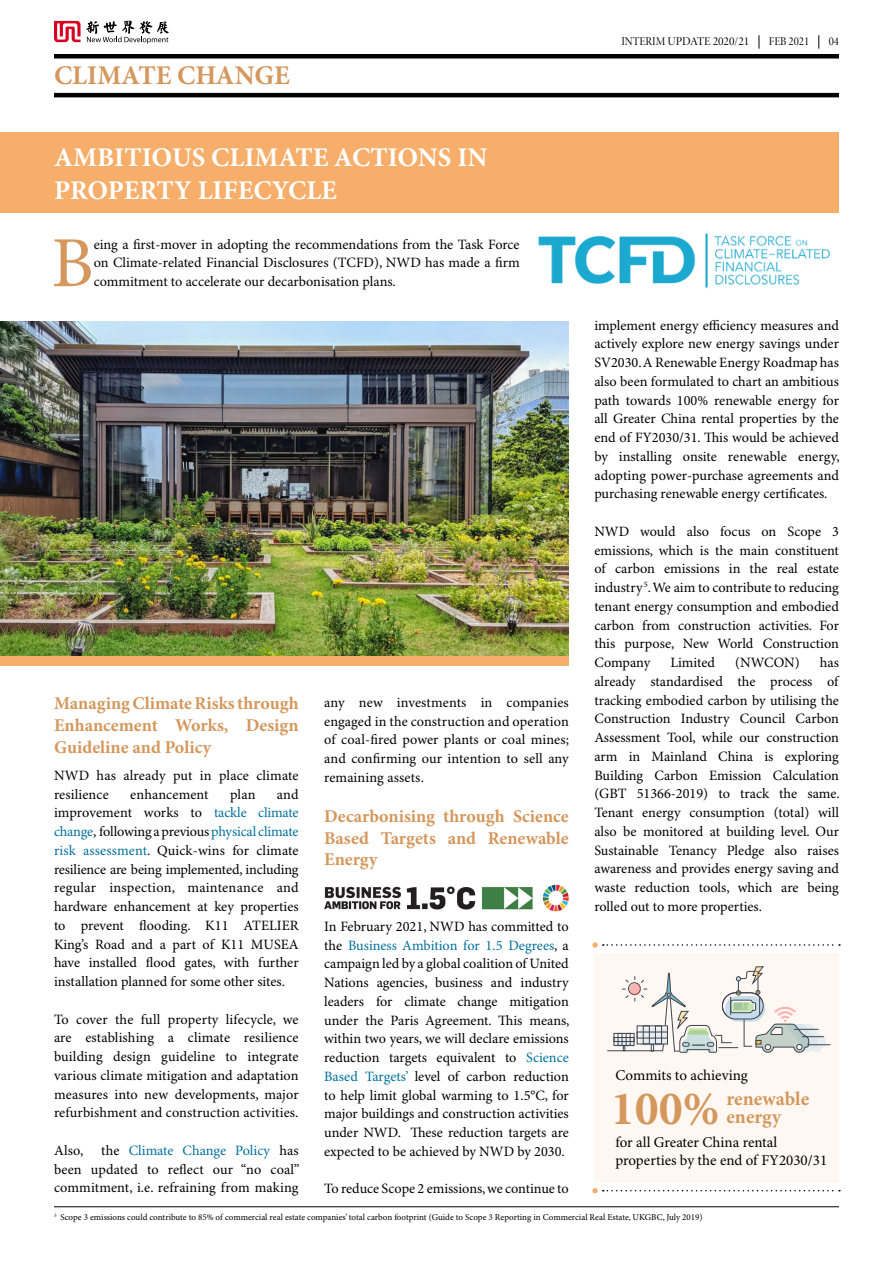
<style>
.page{position:relative;width:893px;height:1263px;background:#fff}
.page>*{position:absolute;margin:0;border:0;box-sizing:border-box;transform-origin:0 0}
.t1{font:72px "Minion Pro";color:#d4975c}
.t2{font:700 48px "Minion Pro";color:#d4975c}
.t3{font:700 27px/32.4px "Minion Pro";color:#fff}
.t4{font:700 27px "Minion Pro";color:#d4975c}
.t5{font:700 19.5px "Minion Pro";color:#d4975c}
.t6{font:700 18px/21.6px "Minion Pro";color:#d4975c;text-align:justify}
.t7{font:15px/18px "Minion Pro";color:#000}
.t8{font:14.25px/18.8px "Minion Pro";color:#000;text-align:justify}
.t9{font:12px "Minion Pro Disp";color:#000;scale:.94 1}
.t10{font:9px "Minion Pro";color:#000}
.s1{color:#00709c}
</style>
<div class="page">
<div style="left:594px;top:953px;width:245px;height:229px;background:#fff8f2"></div>
<svg style="left:592px;top:942px;width:248px;height:6px"></svg>
<svg style="left:592px;top:1188px;width:248px;height:5px"></svg>
<div style="left:0;top:132px;width:839px;height:81px;background:#f6ae6a"></div>
<div style="left:0;top:546px;width:569px;height:120px;background:#f6ae6a"></div>
<img style="left:0;top:322px;width:569px;height:333px">
<hr style="left:54px;top:1206px;width:785px;height:1px;background:#000">
<svg style="left:818px;top:35px;width:1px;height:14px"></svg>
<svg style="left:759px;top:35px;width:1px;height:14px"></svg>
<hr style="left:54px;top:93px;width:785px;height:4px;background:#000">
<div style="left:54px;top:54px;width:785px;height:5px;background:#000"></div>
<img style="left:538px;top:234px;width:292px;height:54px">
<svg style="left:607px;top:966px;width:223px;height:87px"></svg>
<svg style="left:54px;top:20px;width:115px;height:24px"></svg>
<img style="left:324px;top:884px;width:245px;height:28px">
<p class="t4" style="left:54px;top:60px;width:237px">CLIMATE CHANGE</p>
<p class="t9" style="left:621px;top:34px;width:138px">INTERIM UPDATE 2020/21</p>
<p class="t9" style="left:769px;top:34px;width:45px">FEB 2021</p>
<p class="t9" style="left:829px;top:34px;width:12px">04</p>
<p class="t3" style="left:54px;top:143px;width:435px">AMBITIOUS CLIMATE ACTIONS IN<br>PROPERTY LIFECYCLE</p>
<p class="t1" style="left:51px;top:220px;width:44px">B</p>
<p class="t8" style="left:94px;top:235px;width:427px">eing a first-mover in adopting the recommendations from the Task Force on Climate-related Financial Disclosures (TCFD), NWD has made a firm commitment to accelerate our decarbonisation plans.</p>
<p class="t6" style="left:54px;top:694px;width:246px">Managing Climate Risks through Enhancement Works, Design Guideline and Policy</p>
<p class="t8" style="left:54px;top:766px;width:246px">NWD has already put in place climate resilience</p>
<p class="t8" style="left:54px;top:785px;width:246px;text-indent:223px">and improvement works to <span class="s1">tackle climate change</span>, following a previous <span class="s1">physical climate risk assessment</span>. Quick-wins for climate resilience are being implemented, including</p>
<p class="t8" style="left:54px;top:879px;width:246px">regular inspection, maintenance and hardware enhancement at key properties to prevent flooding. K11 ATELIER King’s Road and a part of K11 MUSEA have installed flood gates, with further installation planned for some other sites.</p>
<p class="t8" style="left:54px;top:1010px;width:246px">To cover the full property lifecycle, we are establishing a climate resilience building design guideline to integrate various climate mitigation and adaptation measures into new developments, major refurbishment and construction activities.</p>
<p class="t8" style="left:54px;top:1141px;width:247px">Also, the <span class="s1">Climate Change Policy</span> has been updated to reflect our “no coal” commitment, i.e. refraining from making</p>
<p class="t8" style="left:130px;top:785px;width:80px">enhancement</p>
<p class="t8" style="left:230px;top:785px;width:27px">plan</p>
<p class="t8" style="left:324px;top:693px;width:246px">any new investments in companies engaged in the construction and operation of coal-fired power plants or coal mines; and confirming our intention to sell any remaining assets.</p>
<p class="t6" style="left:324px;top:806px;width:246px">Decarbonising through Science Based Targets and Renewable Energy</p>
<p class="t8" style="left:324px;top:917px;width:247px">In February 2021, NWD has committed to the <span class="s1">Business Ambition for 1.5 Degrees</span>, a campaign led by a global coalition of United Nations agencies, business and industry leaders for climate change mitigation under the Paris Agreement. This means, within two years, we will declare emissions reduction targets equivalent to <span class="s1">Science Based Targets’</span> level of carbon reduction to help limit global warming to 1.5°C, for major buildings and construction activities under NWD. These reduction targets are expected to be achieved by NWD by 2030.</p>
<p class="t8" style="left:324px;top:1180px;width:246px">To reduce Scope 2 emissions, we continue to</p>
<p class="t8" style="left:594px;top:316px;width:247px">implement energy efficiency measures and actively explore new energy savings under SV2030. A Renewable Energy Roadmap has also been formulated to chart an ambitious path towards 100% renewable energy for all Greater China rental properties by the end of FY2030/31. This would be achieved by installing onsite renewable energy, adopting power-purchase agreements and purchasing renewable energy certificates.</p>
<p class="t8" style="left:594px;top:522px;width:246px">NWD would also focus on Scope 3 emissions, which is the main constituent of carbon emissions in the real estate industry <sup>5</sup>. We aim to contribute to reducing tenant energy consumption and embodied carbon from construction activities. For this purpose, New World Construction Company</p>
<p class="t8" style="left:594px;top:654px;width:247px;text-indent:226px">has already standardised the process of tracking embodied carbon by utilising the Construction Industry Council Carbon Assessment Tool, while our construction arm in Mainland China is exploring Building Carbon Emission Calculation (GBT 51366-2019) to track the same.<br>Tenant energy consumption (total) will also be monitored at building level. Our Sustainable Tenancy Pledge also raises awareness and provides energy saving and waste reduction tools, which are being rolled out to more properties.</p>
<p class="t8" style="left:670px;top:654px;width:46px">Limited</p>
<p class="t8" style="left:735px;top:654px;width:66px">(NWCON)</p>
<p class="t7" style="left:615px;top:1066px;width:134px">Commits to achieving</p>
<p class="t5" style="left:726px;top:1087px;width:84px">renewable</p>
<p class="t2" style="left:611px;top:1080px;width:110px">100%</p>
<p class="t5" style="left:726px;top:1105px;width:56px">energy</p>
<p class="t7" style="left:615px;top:1134px;width:213px">for all Greater China rental properties by the end of FY2030/31</p>
<p class="t10" style="left:54px;top:1211px;width:650px"><sup>5</sup> Scope 3 emissions could contribute to 85% of commercial real estate companies’ total carbon footprint (Guide to Scope 3 Reporting in Commercial Real Estate, UKGBC, July 2019)</p>
</div>
